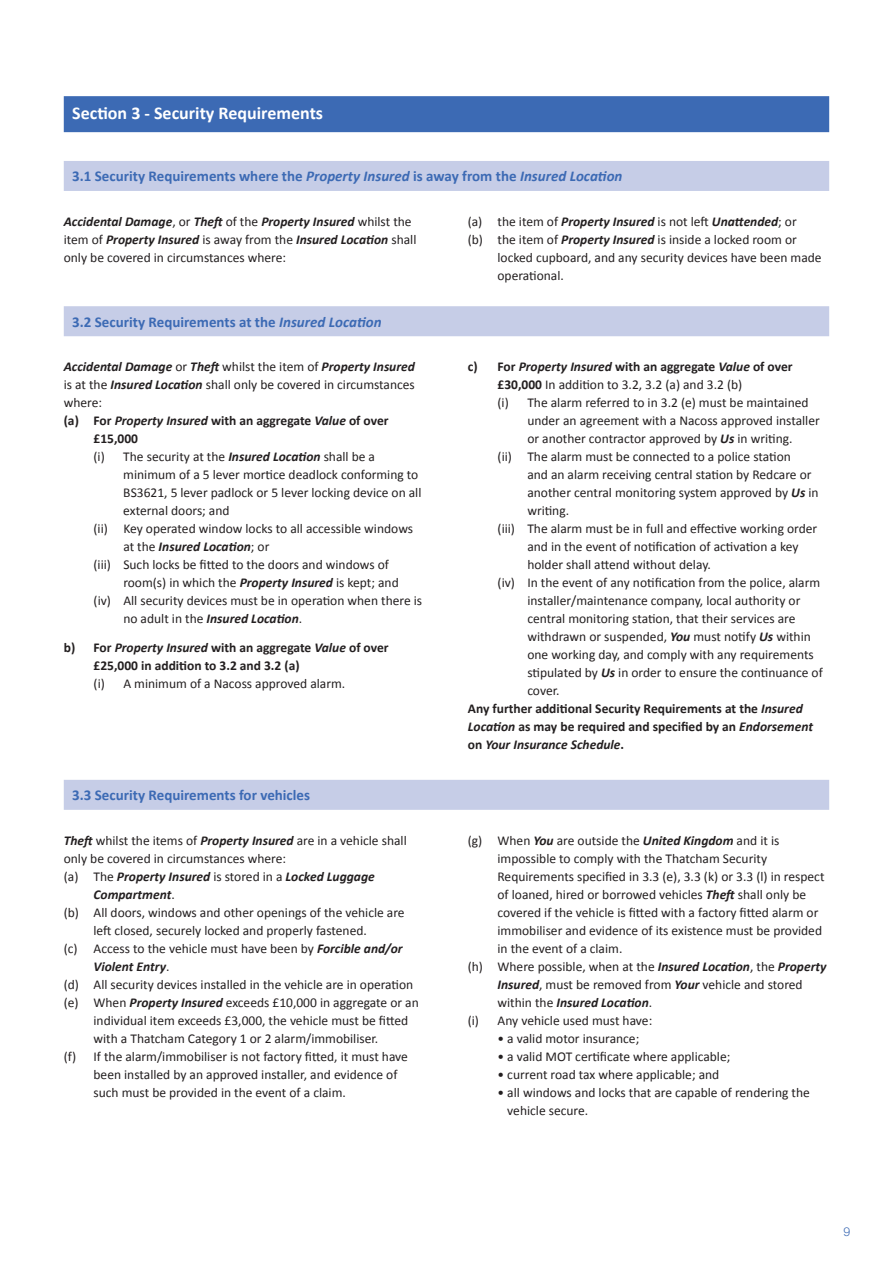
<style>
.page{position:relative;width:893px;height:1263px;background:#fff}
.page>*{position:absolute;margin:0;border:0;box-sizing:border-box;transform-origin:0 0}
.t1{font:700 18px "Calibri";color:#fff}
.t2{font:700 15px "Calibri";color:#3c6ab4}
.t3{font:13.5px/18px "Calibri";color:#231f20}
.t4{font:700 13.5px/18px "Calibri";color:#231f20}
.t5{font:italic 700 13.5px "Calibri";color:#231f20}
.t6{font:300 12px "Akzidenz Grotesk BQ";color:#3c6ab4}
.s1{font-style:italic}
.s2{font-weight:700;font-style:italic}
.s3{font-weight:400;font-style:normal}
.s4{font-weight:700}
.s5{font-style:normal}
</style>
<div class="page">
<div style="left:64px;top:96px;width:765px;height:36px;background:#3c6ab4"></div>
<div style="left:64px;top:161px;width:765px;height:30px;background:#c6cde7"></div>
<div style="left:64px;top:306px;width:765px;height:30px;background:#c6cde7"></div>
<div style="left:64px;top:780px;width:765px;height:30px;background:#c6cde7"></div>
<h1 class="t1" style="left:72px;top:102px;width:252px">Section 3 - Security Requirements</h1>
<p class="t2" style="left:72px;top:167px;width:552px">3.1 Security Requirements where the <span class="s1">Property Insured</span> is away from the <span class="s1">Insured Location</span></p>
<p class="t3" style="left:64px;top:212px;width:354px"><span class="s2">Accidental Damage</span>, or <span class="s2">Theft</span> of the <span class="s2">Property Insured</span> whilst the item of <span class="s2">Property Insured</span> is away from the <span class="s2">Insured Location</span> shall only be covered in circumstances where:</p>
<p class="t5" style="left:468px;top:213px;width:331px"><span class="s3">(a) the item of</span> Property Insured <span class="s3">is not left</span> Unattended<span class="s3">; or</span></p>
<p class="t3" style="left:468px;top:230px;width:331px">(b) the item of <span class="s2">Property Insured</span> is inside a locked room or</p>
<p class="t3" style="left:497px;top:248px;width:326px">locked cupboard, and any security devices have been made</p>
<p class="t3" style="left:497px;top:266px;width:68px">operational.</p>
<p class="t2" style="left:72px;top:312px;width:311px">3.2 Security Requirements at the <span class="s1">Insured Location</span></p>
<p class="t5" style="left:64px;top:358px;width:353px">Accidental Damage <span class="s3">or</span> Theft <span class="s3">whilst the item of</span> Property Insured</p>
<p class="t3" style="left:64px;top:375px;width:353px">is at the <span class="s2">Insured Location</span> shall only be covered in circumstances</p>
<p class="t3" style="left:64px;top:393px;width:40px">where:</p>
<p class="t4" style="left:64px;top:411px;width:326px">(a) For <span class="s1">Property Insured</span> with an aggregate <span class="s1">Value</span> of over</p>
<p class="t4" style="left:94px;top:429px;width:46px">£15,000</p>
<p class="t3" style="left:94px;top:447px;width:283px">(i) The security at the <span class="s2">Insured Location</span> shall be a</p>
<p class="t3" style="left:123px;top:465px;width:297px">minimum of a 5 lever mortice deadlock conforming to</p>
<p class="t3" style="left:123px;top:483px;width:300px">BS3621, 5 lever padlock or 5 lever locking device on all</p>
<p class="t3" style="left:123px;top:501px;width:108px">external doors; and</p>
<p class="t3" style="left:94px;top:519px;width:321px">(ii) Key operated window locks to all accessible windows</p>
<p class="t5" style="left:123px;top:538px;width:148px"><span class="s3">at the</span> Insured Location<span class="s3">; or</span></p>
<p class="t3" style="left:94px;top:555px;width:297px">(iii) Such locks be fitted to the doors and windows of</p>
<p class="t3" style="left:123px;top:573px;width:277px">room(s) in which the <span class="s2">Property Insured</span> is kept; and</p>
<p class="t3" style="left:94px;top:591px;width:330px">(iv) All security devices must be in operation when there is</p>
<p class="t5" style="left:123px;top:610px;width:180px"><span class="s3">no adult in the</span> Insured Location<span class="s3">.</span></p>
<p class="t4" style="left:94px;top:637px;width:297px;text-indent:-30px">b) For <span class="s1">Property Insured</span> with an aggregate <span class="s1">Value</span> of over £25,000 in addition to 3.2 and 3.2 (a)</p>
<p class="t3" style="left:94px;top:673px;width:253px">(i) A minimum of a Nacoss approved alarm.</p>
<p class="t2" style="left:72px;top:786px;width:239px">3.3 Security Requirements for vehicles</p>
<p class="t3" style="left:64px;top:830px;width:344px"><span class="s2">Theft</span> whilst the items of <span class="s2">Property Insured</span> are in a vehicle shall</p>
<p class="t3" style="left:64px;top:848px;width:224px">only be covered in circumstances where:</p>
<p class="t5" style="left:64px;top:868px;width:313px"><span class="s3">(a) The</span> Property Insured <span class="s3">is stored in a</span> Locked Luggage</p>
<p class="t5" style="left:94px;top:886px;width:83px">Compartment<span class="s3">.</span></p>
<p class="t3" style="left:64px;top:902px;width:342px">(b) All doors, windows and other openings of the vehicle are</p>
<p class="t3" style="left:94px;top:920px;width:275px">left closed, securely locked and properly fastened.</p>
<p class="t3" style="left:64px;top:938px;width:340px">(c) Access to the vehicle must have been by <span class="s2">Forcible and/or</span></p>
<p class="t5" style="left:94px;top:958px;width:77px">Violent Entry<span class="s3">.</span></p>
<p class="t3" style="left:64px;top:974px;width:351px">(d) All security devices installed in the vehicle are in operation</p>
<p class="t3" style="left:64px;top:992px;width:357px">(e) When <span class="s2">Property Insured</span> exceeds £10,000 in aggregate or an</p>
<p class="t3" style="left:94px;top:1010px;width:316px">individual item exceeds £3,000, the vehicle must be fitted</p>
<p class="t3" style="left:94px;top:1028px;width:286px">with a Thatcham Category 1 or 2 alarm/immobiliser.</p>
<p class="t3" style="left:64px;top:1046px;width:346px">(f) If the alarm/immobiliser is not factory fitted, it must have</p>
<p class="t3" style="left:94px;top:1064px;width:305px">been installed by an approved installer, and evidence of</p>
<p class="t3" style="left:94px;top:1082px;width:254px">such must be provided in the event of a claim.</p>
<p class="t4" style="left:468px;top:357px;width:326px">c) For <span class="s1">Property Insured</span> with an aggregate <span class="s1">Value</span> of over</p>
<p class="t3" style="left:498px;top:375px;width:246px"><span class="s4">£30,000</span> In addition to 3.2, 3.2 (a) and 3.2 (b)</p>
<p class="t3" style="left:498px;top:393px;width:312px">(i) The alarm referred to in 3.2 (e) must be maintained</p>
<p class="t3" style="left:527px;top:411px;width:294px">under an agreement with a Nacoss approved installer</p>
<p class="t3" style="left:527px;top:429px;width:267px">or another contractor approved by <span class="s2">Us</span> in writing.</p>
<p class="t3" style="left:498px;top:447px;width:295px">(ii) The alarm must be connected to a police station</p>
<p class="t3" style="left:527px;top:465px;width:286px">and an alarm receiving central station by Redcare or</p>
<p class="t3" style="left:527px;top:483px;width:293px">another central monitoring system approved by <span class="s2">Us</span> in</p>
<p class="t3" style="left:527px;top:501px;width:43px">writing.</p>
<p class="t3" style="left:498px;top:519px;width:321px">(iii) The alarm must be in full and effective working order</p>
<p class="t3" style="left:527px;top:537px;width:273px">and in the event of notification of activation a key</p>
<p class="t3" style="left:527px;top:555px;width:185px">holder shall attend without delay.</p>
<p class="t3" style="left:498px;top:573px;width:324px">(iv) In the event of any notification from the police, alarm</p>
<p class="t3" style="left:527px;top:591px;width:275px">installer/maintenance company, local authority or</p>
<p class="t3" style="left:527px;top:609px;width:270px">central monitoring station, that their services are</p>
<p class="t3" style="left:527px;top:627px;width:285px">withdrawn or suspended, <span class="s2">You</span> must notify <span class="s2">Us</span> within</p>
<p class="t3" style="left:527px;top:645px;width:288px">one working day, and comply with any requirements</p>
<p class="t3" style="left:527px;top:663px;width:297px">stipulated by <span class="s2">Us</span> in order to ensure the continuance of</p>
<p class="t3" style="left:527px;top:681px;width:34px">cover.</p>
<p class="t4" style="left:468px;top:699px;width:336px">Any further additional Security Requirements at the <span class="s1">Insured</span></p>
<p class="t4" style="left:468px;top:717px;width:347px"><span class="s1">Location</span> as may be required and specified by an <span class="s1">Endorsement</span></p>
<p class="t5" style="left:468px;top:736px;width:158px"><span class="s5">on</span> Your Insurance Schedule<span class="s5">.</span></p>
<p class="t3" style="left:468px;top:830px;width:313px">(g) When <span class="s2">You</span> are outside the <span class="s2">United Kingdom</span> and it is</p>
<p class="t3" style="left:497px;top:848px;width:271px">impossible to comply with the Thatcham Security</p>
<p class="t3" style="left:497px;top:866px;width:328px">Requirements specified in 3.3 (e), 3.3 (k) or 3.3 (l) in respect</p>
<p class="t3" style="left:497px;top:884px;width:310px">of loaned, hired or borrowed vehicles <span class="s2">Theft</span> shall only be</p>
<p class="t3" style="left:497px;top:902px;width:322px">covered if the vehicle is fitted with a factory fitted alarm or</p>
<p class="t3" style="left:497px;top:920px;width:326px">immobiliser and evidence of its existence must be provided</p>
<p class="t3" style="left:497px;top:938px;width:126px">in the event of a claim.</p>
<p class="t3" style="left:468px;top:956px;width:360px">(h) Where possible, when at the <span class="s2">Insured Location</span>, the <span class="s2">Property</span></p>
<p class="t3" style="left:497px;top:974px;width:307px"><span class="s2">Insured</span>, must be removed from <span class="s2">Your</span> vehicle and stored</p>
<p class="t5" style="left:497px;top:994px;width:156px"><span class="s3">within the</span> Insured Location<span class="s3">.</span></p>
<p class="t3" style="left:468px;top:1010px;width:186px">(i) Any vehicle used must have:</p>
<p class="t3" style="left:498px;top:1028px;width:143px">• a valid motor insurance;</p>
<p class="t3" style="left:498px;top:1046px;width:234px">• a valid MOT certificate where applicable;</p>
<p class="t3" style="left:498px;top:1064px;width:223px">• current road tax where applicable; and</p>
<p class="t3" style="left:507px;top:1082px;width:304px;text-indent:-10px">• all windows and locks that are capable of rendering the vehicle secure.</p>
<p class="t6" style="left:843px;top:1225px;width:8px">9</p>
</div>
